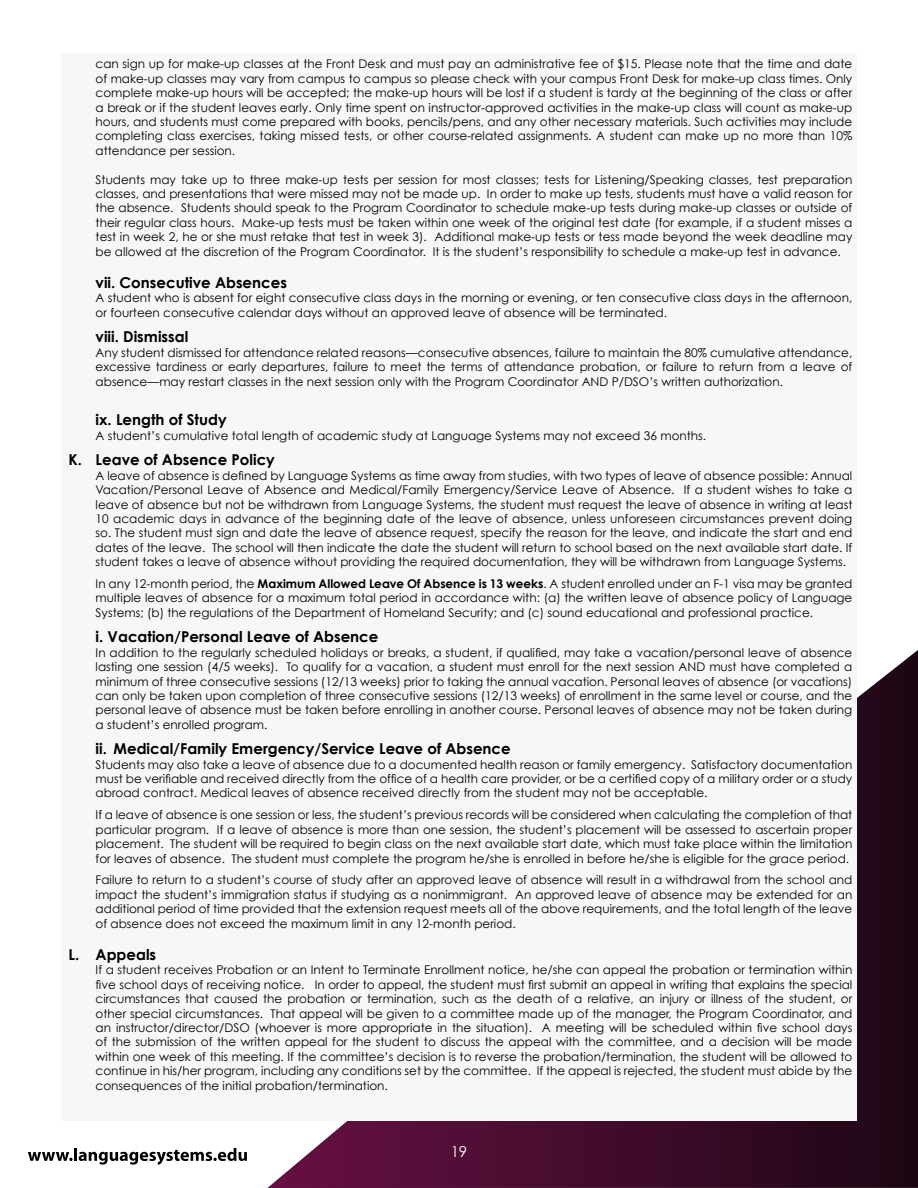
<style>
.page{position:relative;width:918px;height:1188px;background:#fff}
.page>*{position:absolute;margin:0;border:0;box-sizing:border-box;transform-origin:0 0}
.t1{font:700 15px "Century Gothic";color:#000}
.t2{font:15px "Century Gothic";color:#fff}
.t3{font:12px/14.4px "Century Gothic";color:#000;text-align:justify}
.s1{font-weight:700}
</style>
<div class="page">
<div style="left:61px;top:54px;width:796px;height:540px;background:#f7f7f7"></div>
<svg style="left:267px;top:650px;width:651px;height:538px;background:#3f172f"></svg>
<div style="left:61px;top:90px;width:796px;height:1031px;background:#f7f7f7"></div>
<svg style="left:28px;top:1148px;width:219px;height:17px"></svg>
<p class="t3" style="left:96px;top:57px;width:758px">can sign up for make-up classes at the Front Desk and must pay an administrative fee of $15. Please note that the time and date of make-up classes may vary from campus to campus so please check with your campus Front Desk for make-up class times. Only complete make-up hours will be accepted; the make-up hours will be lost if a student is tardy at the beginning of the class or after a break or if the student leaves early. Only time spent on instructor-approved activities in the make-up class will count as make-up hours, and students must come prepared with books, pencils/pens, and any other necessary materials. Such activities may include completing class exercises, taking missed tests, or other course-related assignments. A student can make up no more than 10% attendance per session.</p>
<p class="t3" style="left:96px;top:172px;width:758px">Students may take up to three make-up tests per session for most classes; tests for Listening/Speaking classes, test preparation classes, and presentations that were missed may not be made up. In order to make up tests, students must have a valid reason for the absence. Students should speak to the Program Coordinator to schedule make-up tests during make-up classes or outside of their regular class hours. Make-up tests must be taken within one week of the original test date (for example, if a student misses a test in week 2, he or she must retake that test in week 3). Additional make-up tests or tess made beyond the week deadline may be allowed at the discretion of the Program Coordinator. It is the student’s responsibility to schedule a make-up test in advance.</p>
<p class="t1" style="left:96px;top:273px;width:193px">vii. Consecutive Absences</p>
<p class="t3" style="left:96px;top:291px;width:758px">A student who is absent for eight consecutive class days in the morning or evening, or ten consecutive class days in the afternoon, or fourteen consecutive calendar days without an approved leave of absence will be terminated.</p>
<p class="t1" style="left:96px;top:327px;width:94px">viii. Dismissal</p>
<p class="t3" style="left:96px;top:345px;width:758px">Any student dismissed for attendance related reasons—consecutive absences, failure to maintain the 80% cumulative attendance, excessive tardiness or early departures, failure to meet the terms of attendance probation, or failure to return from a leave of absence—may restart classes in the next session only with the Program Coordinator AND P/DSO’s written authorization.</p>
<p class="t1" style="left:96px;top:411px;width:133px">ix. Length of Study</p>
<p class="t3" style="left:96px;top:428px;width:612px">A student’s cumulative total length of academic study at Language Systems may not exceed 36 months.</p>
<p class="t1" style="left:69px;top:450px;width:208px">K. Leave of Absence Policy</p>
<p class="t3" style="left:96px;top:468px;width:758px">A leave of absence is defined by Language Systems as time away from studies, with two types of leave of absence possible: Annual Vacation/Personal Leave of Absence and Medical/Family Emergency/Service Leave of Absence. If a student wishes to take a leave of absence but not be withdrawn from Language Systems, the student must request the leave of absence in writing at least 10 academic days in advance of the beginning date of the leave of absence, unless unforeseen circumstances prevent doing so. The student must sign and date the leave of absence request, specify the reason for the leave, and indicate the start and end dates of the leave. The school will then indicate the date the student will return to school based on the next available start date. If student takes a leave of absence without providing the required documentation, they will be withdrawn from Language Systems.</p>
<p class="t3" style="left:96px;top:576px;width:758px">In any 12-month period, the <span class="s1">Maximum Allowed Leave Of Absence is 13 weeks</span>. A student enrolled under an F-1 visa may be granted multiple leaves of absence for a maximum total period in accordance with: (a) the written leave of absence policy of Language Systems; (b) the regulations of the Department of Homeland Security; and (c) sound educational and professional practice.</p>
<p class="t1" style="left:96px;top:627px;width:284px">i. Vacation/Personal Leave of Absence</p>
<p class="t3" style="left:96px;top:645px;width:758px">In addition to the regularly scheduled holidays or breaks, a student, if qualified, may take a vacation/personal leave of absence lasting one session (4/5 weeks). To qualify for a vacation, a student must enroll for the next session AND must have completed a minimum of three consecutive sessions (12/13 weeks) prior to taking the annual vacation. Personal leaves of absence (or vacations) can only be taken upon completion of three consecutive sessions (12/13 weeks) of enrollment in the same level or course, and the personal leave of absence must be taken before enrolling in another course. Personal leaves of absence may not be taken during a student’s enrolled program.</p>
<p class="t1" style="left:96px;top:739px;width:417px">ii. Medical/Family Emergency/Service Leave of Absence</p>
<p class="t3" style="left:96px;top:757px;width:758px">Students may also take a leave of absence due to a documented health reason or family emergency. Satisfactory documentation must be verifiable and received directly from the office of a health care provider, or be a certified copy of a military order or a study abroad contract. Medical leaves of absence received directly from the student may not be acceptable.</p>
<p class="t3" style="left:96px;top:808px;width:758px">If a leave of absence is one session or less, the student’s previous records will be considered when calculating the completion of that particular program. If a leave of absence is more than one session, the student’s placement will be assessed to ascertain proper placement. The student will be required to begin class on the next available start date, which must take place within the limitation for leaves of absence. The student must complete the program he/she is enrolled in before he/she is eligible for the grace period.</p>
<p class="t3" style="left:96px;top:873px;width:758px">Failure to return to a student’s course of study after an approved leave of absence will result in a withdrawal from the school and impact the student’s immigration status if studying as a nonimmigrant. An approved leave of absence may be extended for an additional period of time provided that the extension request meets all of the above requirements, and the total length of the leave of absence does not exceed the maximum limit in any 12-month period.</p>
<p class="t1" style="left:69px;top:945px;width:89px">L. Appeals</p>
<p class="t3" style="left:96px;top:963px;width:758px">If a student receives Probation or an Intent to Terminate Enrollment notice, he/she can appeal the probation or termination within five school days of receiving notice. In order to appeal, the student must first submit an appeal in writing that explains the special circumstances that caused the probation or termination, such as the death of a relative, an injury or illness of the student, or other special circumstances. That appeal will be given to a committee made up of the manager, the Program Coordinator, and an instructor/director/DSO (whoever is more appropriate in the situation). A meeting will be scheduled within five school days of the submission of the written appeal for the student to discuss the appeal with the committee, and a decision will be made within one week of this meeting. If the committee’s decision is to reverse the probation/termination, the student will be allowed to continue in his/her program, including any conditions set by the committee. If the appeal is rejected, the student must abide by the consequences of the initial probation/termination.</p>
<p class="t2" style="left:451px;top:1143px;width:18px">19</p>
</div>
